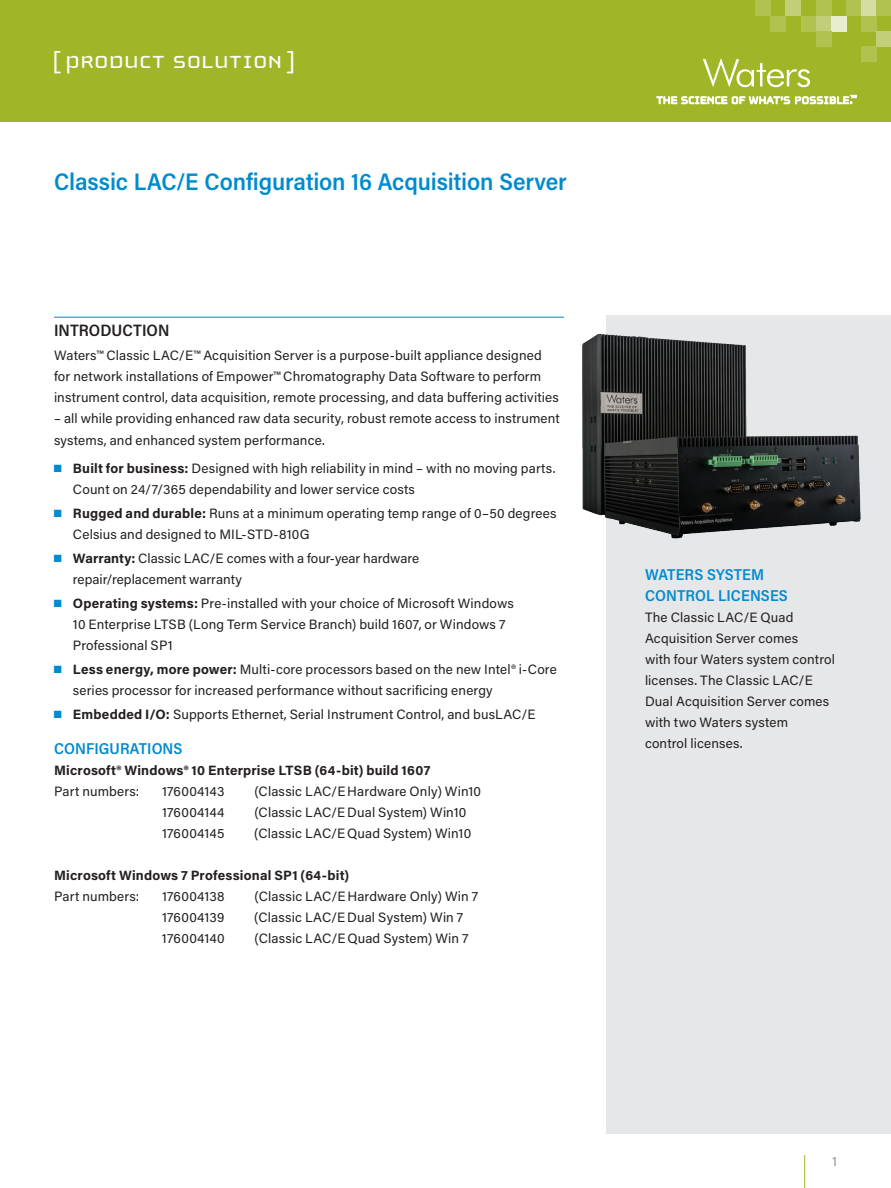
<style>
.page{position:relative;width:891px;height:1188px;background:#fff}
.page>*{position:absolute;margin:0;border:0;box-sizing:border-box;transform-origin:0 0}
.t1{font:25.5px "Cholla Unicase OT";letter-spacing:.01em;color:#fff;scale:1.1 1}
.t2{font:600 24px "Acumin Pro Semi Cond";letter-spacing:-.005em;color:#008bcf}
.t3{font:600 16.5px "Acumin Pro Semi Cond";letter-spacing:.005em;color:#231f20}
.t4{font:600 15.75px/21px "Acumin Pro Semi Cond";letter-spacing:.005em;color:#008bcf}
.t5{font:13.5px/21px "Acumin Pro";letter-spacing:.01em;color:#231f20}
.t6{font:700 13.5px "Acumin Pro";letter-spacing:.015em;color:#231f20}
.t7{font:13.5px "Acumin Pro";color:#939598}
.s1{color:#008bcf}
.s2{font-weight:700}
</style>
<div class="page">
<div style="left:0;top:0;width:891px;height:122px;background:#a0b627"></div>
<div style="left:755px;top:0;width:15px;height:16px;background:#b2c150"></div>
<div style="left:861px;top:47px;width:15px;height:15px;background:#b2c150"></div>
<div style="left:770px;top:16px;width:16px;height:15px;background:#b2c150"></div>
<div style="left:786px;top:0;width:15px;height:16px;background:#c3ce7b"></div>
<div style="left:801px;top:16px;width:15px;height:15px;background:#b2c150"></div>
<div style="left:816px;top:16px;width:16px;height:15px;background:#c3ce7b"></div>
<div style="left:832px;top:16px;width:15px;height:15px;background:#e8edcf"></div>
<div style="left:816px;top:0;width:16px;height:16px;background:#b2c150"></div>
<div style="left:816px;top:31px;width:16px;height:16px;background:#b2c150"></div>
<div style="left:861px;top:0;width:15px;height:16px;background:#d5dda4"></div>
<div style="left:847px;top:0;width:14px;height:16px;background:#b2c150"></div>
<div style="left:876px;top:0;width:15px;height:16px;background:#b2c150"></div>
<div style="left:861px;top:16px;width:15px;height:15px;background:#b2c150"></div>
<div style="left:876px;top:31px;width:15px;height:16px;background:#c3ce7b"></div>
<div style="left:606px;top:315px;width:285px;height:819px;background:#e6e7e9"></div>
<svg style="left:657px;top:95px;width:199px;height:9px"></svg>
<svg style="left:703px;top:58px;width:107px;height:29px"></svg>
<hr style="left:804px;top:1155px;width:1px;height:33px;background:#a0b627">
<hr style="left:54px;top:317px;width:510px;height:1px;background:#008bcf">
<img style="left:582px;top:333px;width:279px;height:206px">
<h1 class="t1" style="left:52px;top:46px;width:223px">[ PRODUCT SOLUTION ]</h1>
<h2 class="t2" style="left:54px;top:165px;width:514px">Classic LAC/E Configuration 16 Acquisition Server</h2>
<p class="t3" style="left:54px;top:319px;width:117px">INTRODUCTION</p>
<p class="t5" style="left:54px;top:345px;width:506px">Waters™ Classic LAC/E™ Acquisition Server is a purpose-built appliance designed for network installations of Empower™ Chromatography Data Software to perform instrument control, data acquisition, remote processing, and data buffering activities</p>
<p class="t5" style="left:54px;top:408px;width:507px">– all while providing enhanced raw data security, robust remote access to instrument systems, and enhanced system performance.</p>
<p class="t5" style="left:73px;top:457px;width:484px;text-indent:-19px"><span class="s1">■</span> <span class="s2">Built for business:</span> Designed with high reliability in mind – with no moving parts.<br>Count on 24/7/365 dependability and lower service costs</p>
<p class="t5" style="left:73px;top:502px;width:485px;text-indent:-19px"><span class="s1">■</span> <span class="s2">Rugged and durable:</span> Runs at a minimum operating temp range of 0–50 degrees<br>Celsius and designed to MIL-STD-810G</p>
<p class="t5" style="left:73px;top:547px;width:348px;text-indent:-19px"><span class="s1">■</span> <span class="s2">Warranty:</span> Classic LAC/E comes with a four-year hardware repair/replacement warranty</p>
<p class="t5" style="left:73px;top:592px;width:442px;text-indent:-19px"><span class="s1">■</span> <span class="s2">Operating systems:</span> Pre-installed with your choice of Microsoft Windows<br>10 Enterprise LTSB (Long Term Service Branch) build 1607, or Windows 7<br>Professional SP1</p>
<p class="t5" style="left:73px;top:658px;width:485px;text-indent:-19px"><span class="s1">■</span> <span class="s2">Less energy, more power:</span> Multi-core processors based on the new Intel® i-Core series processor for increased performance without sacrificing energy</p>
<p class="t5" style="left:54px;top:703px;width:483px"><span class="s1">■</span> <span class="s2">Embedded I/O:</span> Supports Ethernet, Serial Instrument Control, and busLAC/E</p>
<p class="t4" style="left:54px;top:738px;width:130px">CONFIGURATIONS</p>
<p class="t6" style="left:54px;top:761px;width:378px">Microsoft® Windows® 10 Enterprise LTSB (64-bit) build 1607</p>
<p class="t5" style="left:54px;top:780px;width:87px">Part numbers:</p>
<p class="t5" style="left:162px;top:780px;width:64px">176004143</p>
<p class="t5" style="left:254px;top:780px;width:228px">(Classic LAC/EHardware Only) Win10</p>
<p class="t5" style="left:162px;top:801px;width:64px">176004144</p>
<p class="t5" style="left:254px;top:801px;width:214px">(Classic LAC/EDual System) Win10</p>
<p class="t5" style="left:162px;top:822px;width:64px">176004145</p>
<p class="t5" style="left:254px;top:822px;width:219px">(Classic LAC/EQuad System) Win10</p>
<p class="t6" style="left:54px;top:866px;width:297px">Microsoft Windows 7 Professional SP1 (64-bit)</p>
<p class="t5" style="left:54px;top:885px;width:87px">Part numbers:</p>
<p class="t5" style="left:162px;top:885px;width:64px">176004138</p>
<p class="t5" style="left:255px;top:885px;width:225px">(Classic LAC/EHardware Only) Win 7</p>
<p class="t5" style="left:162px;top:906px;width:64px">176004139</p>
<p class="t5" style="left:254px;top:906px;width:211px">(Classic LAC/EDual System) Win 7</p>
<p class="t5" style="left:162px;top:927px;width:64px">176004140</p>
<p class="t5" style="left:255px;top:927px;width:216px">(Classic LAC/EQuad System) Win 7</p>
<p class="t4" style="left:645px;top:563px;width:144px">WATERS SYSTEM<br>CONTROL LICENSES</p>
<p class="t5" style="left:645px;top:606px;width:191px">The Classic LAC/E Quad<br>Acquisition Server comes<br>with four Waters system control licenses. The Classic LAC/E<br>Dual Acquisition Server comes with two Waters system<br>control licenses.</p>
<p class="t7" style="left:832px;top:1151px;width:6px">1</p>
</div>
